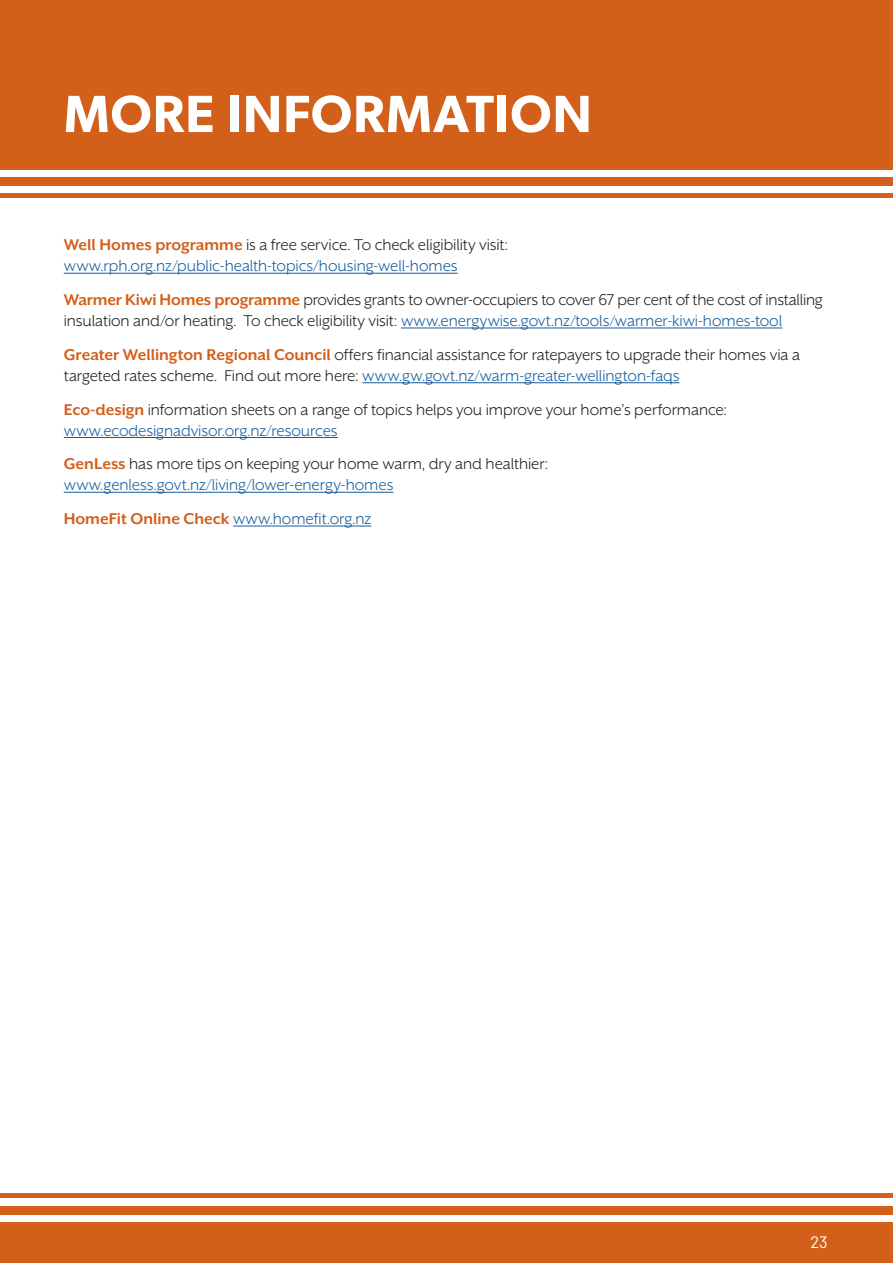
<style>
.page{position:relative;width:893px;height:1263px;background:#fff}
.page>*{position:absolute;margin:0;border:0;box-sizing:border-box;transform-origin:0 0}
.t1{font:600 52.5px "Gibson";letter-spacing:.015em;color:#fff}
.t2{font:18px/21px "Mr Eaves XL San OT";letter-spacing:-.005em;color:#231f20}
.t3{font:18px/21px "Mr Eaves XL San OT";letter-spacing:-.005em;color:#175d9e}
.t4{font:700 18px "Mr Eaves XL San OT";color:#d25f1a}
.t5{font:16.5px "Barlow";color:#fff}
.s1{font-weight:700;color:#d25f1a}
.s2{color:#231f20}
.s3{color:#175d9e}
.s4{font-weight:400;color:#175d9e}
</style>
<div class="page">
<div style="left:0;top:1222px;width:893px;height:41px;background:#d25f1a"></div>
<div style="left:0;top:1206px;width:893px;height:8px;background:#d25f1a"></div>
<div style="left:0;top:1193px;width:893px;height:5px;background:#d25f1a"></div>
<hr style="left:64px;top:273px;width:394px;height:1px;background:#175d9e">
<hr style="left:401px;top:328px;width:381px;height:1px;background:#175d9e">
<hr style="left:362px;top:382px;width:317px;height:1px;background:#175d9e">
<hr style="left:64px;top:437px;width:274px;height:1px;background:#175d9e">
<hr style="left:64px;top:492px;width:329px;height:1px;background:#175d9e">
<hr style="left:233px;top:526px;width:138px;height:1px;background:#175d9e">
<div style="left:1px;top:0;width:892px;height:169px;background:#d25f1a"></div>
<div style="left:1px;top:177px;width:892px;height:9px;background:#d25f1a"></div>
<hr style="left:1px;top:194px;width:892px;height:4px;background:#d25f1a">
<h1 class="t1" style="left:64px;top:83px;width:529px">MORE INFORMATION</h1>
<p class="t3" style="left:64px;top:234px;width:446px"><span class="s1">Well Homes programme</span> <span class="s2">is a free service. To check eligibility visit: </span>www.rph.org.nz/public-health-topics/housing-well-homes</p>
<p class="t2" style="left:64px;top:289px;width:761px"><span class="s1">Warmer Kiwi Homes programme</span> provides grants to owner-occupiers to cover 67 per cent of the cost of installing insulation and/or heating. To check eligibility visit: <span class="s3">www.energywise.govt.nz/tools/warmer-kiwi-homes-tool</span></p>
<p class="t2" style="left:64px;top:344px;width:738px"><span class="s1">Greater Wellington Regional Council</span> offers financial assistance for ratepayers to upgrade their homes via a targeted rates scheme. Find out more here: <span class="s3">www.gw.govt.nz/warm-greater-wellington-faqs</span></p>
<p class="t2" style="left:64px;top:399px;width:665px"><span class="s1">Eco-design</span> information sheets on a range of topics helps you improve your home’s performance: <span class="s3">www.ecodesignadvisor.org.nz/resources</span></p>
<p class="t2" style="left:64px;top:454px;width:486px"><span class="s1">GenLess</span> has more tips on keeping your home warm, dry and healthier: <span class="s3">www.genless.govt.nz/living/lower-energy-homes</span></p>
<p class="t4" style="left:64px;top:510px;width:309px">HomeFit Online Check <span class="s4">www.homefit.org.nz</span></p>
<p class="t5" style="left:810px;top:1231px;width:19px">23</p>
</div>
